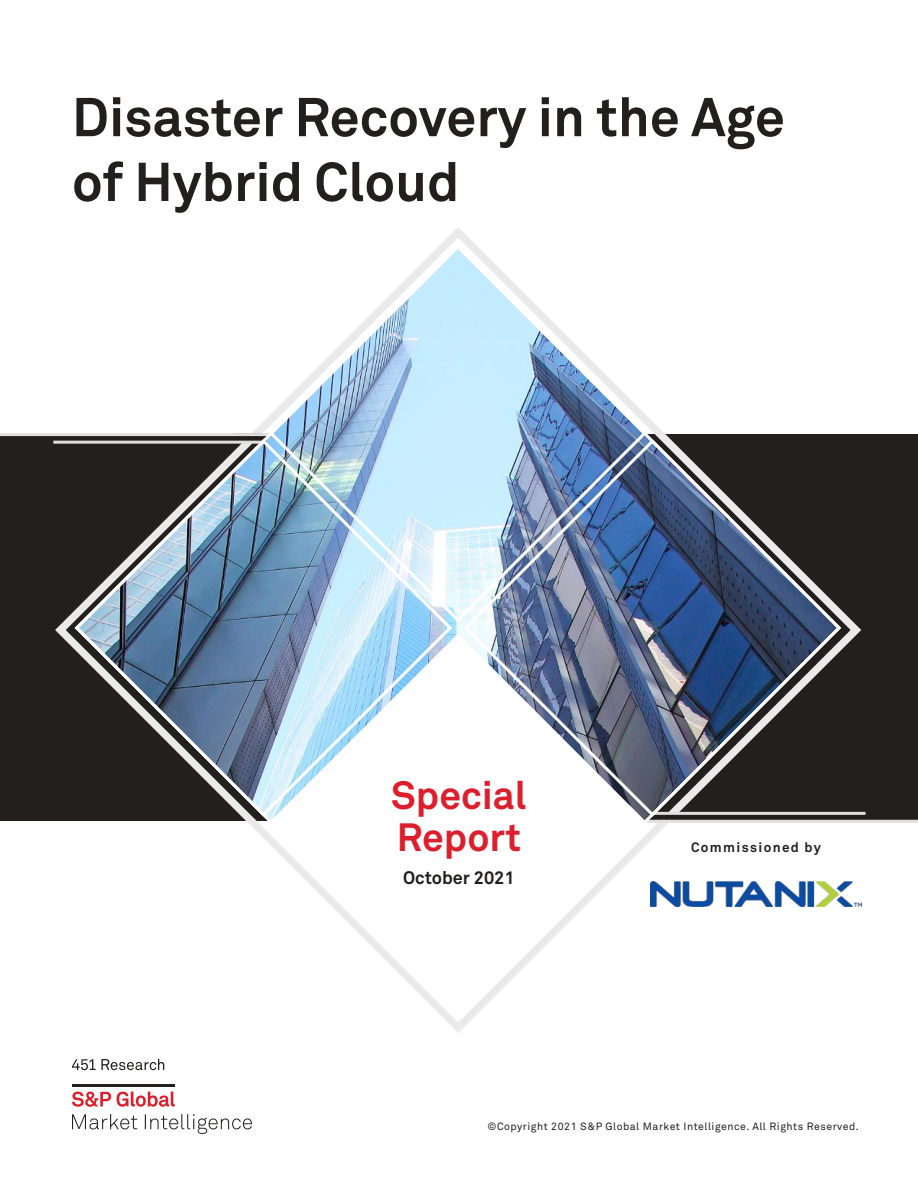
<style>
.page{position:relative;width:918px;height:1188px;background:#fff}
.page>*{position:absolute;margin:0;border:0;box-sizing:border-box;transform-origin:0 0}
.t1{font:700 54px/64.8px "Akkurat Pro";color:#241f1f}
.t2{font:700 39px/42px "Akkurat Pro";color:#dc1f2c}
.t3{font:700 18px "Akkurat Pro";color:#241f1f}
.t4{font:700 13.5px "Akkurat Pro";letter-spacing:.1em;color:#241f1f}
.t5{font:10.5px "Akkurat Pro";letter-spacing:.05em;color:#241f1f}
</style>
<div class="page">
<div style="left:50px;top:439px;width:868px;height:384px;background:#241f1f"></div>
<div style="left:0;top:433px;width:868px;height:383px;background:#241f1f"></div>
<svg style="left:72px;top:418px;width:771px;height:489px"></svg>
<img style="left:461px;top:437px;width:382px;height:382px">
<svg style="left:267px;top:631px;width:382px;height:382px"></svg>
<img style="left:72px;top:437px;width:382px;height:382px">
<img style="left:267px;top:242px;width:382px;height:382px">
<svg style="left:72px;top:1114px;width:180px;height:20px"></svg>
<svg style="left:72px;top:1091px;width:103px;height:16px"></svg>
<hr style="left:72px;top:1085px;width:103px;height:2px;background:#241f1f">
<svg style="left:72px;top:1059px;width:92px;height:11px"></svg>
<img style="left:651px;top:881px;width:210px;height:26px">
<h1 class="t1" style="left:72px;top:84px;width:714px">Disaster Recovery in the Age of Hybrid Cloud</h1>
<h2 class="t2" style="left:391px;top:774px;width:137px">Special<br>Report</h2>
<h3 class="t3" style="left:403px;top:867px;width:113px">October 2021</h3>
<p class="t4" style="left:691px;top:839px;width:131px">Commissioned by</p>
<p class="t5" style="left:488px;top:1120px;width:373px">©Copyright 2021 S&amp;P Global Market Intelligence. All Rights Reserved.</p>
</div>
